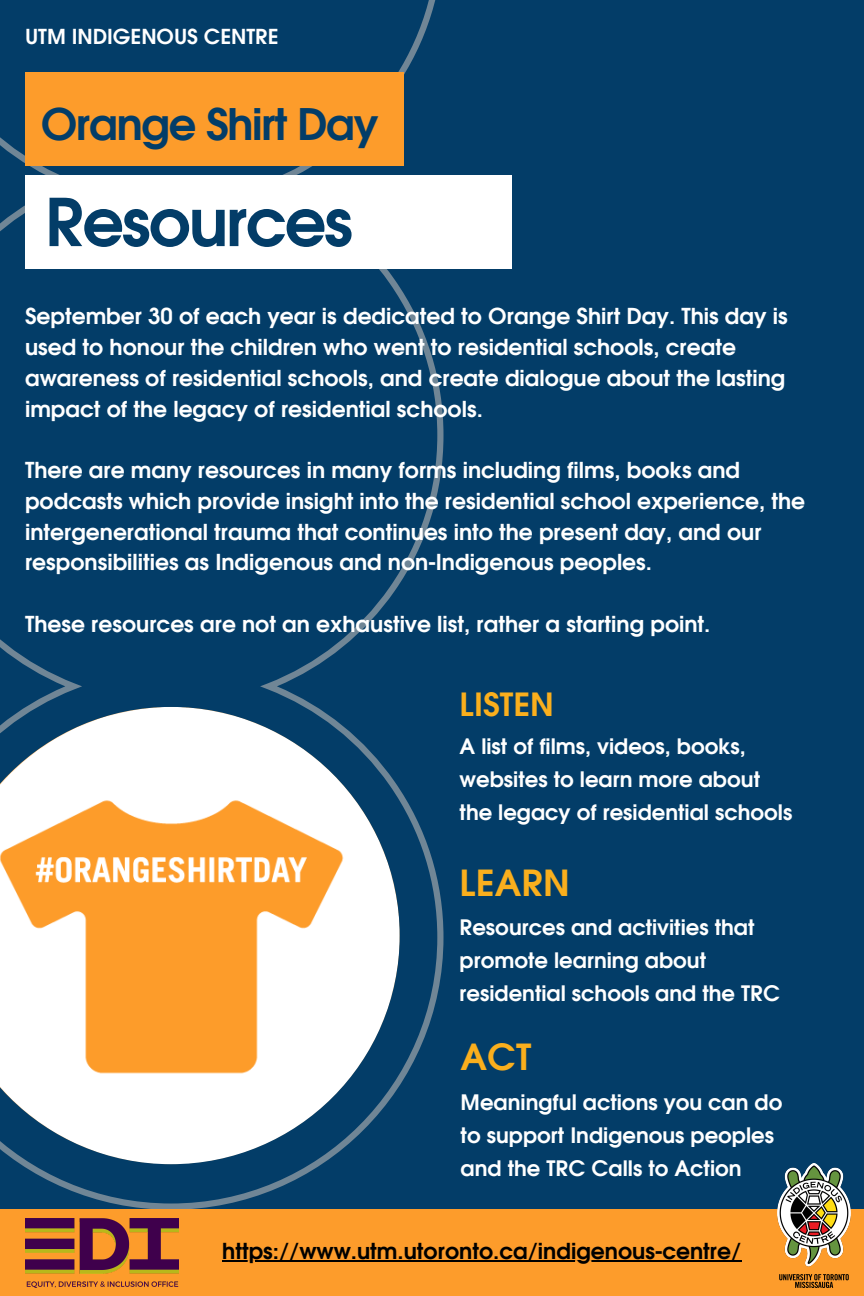
<style>
.page{position:relative;width:864px;height:1296px;background:#033d68}
.page>*{position:absolute;margin:0;border:0;box-sizing:border-box;transform-origin:0 0}
.t1{font:700 65.5px "Evolventa";letter-spacing:-.03em;color:#033d68}
.t2{font:700 43.5px "Evolventa";letter-spacing:-.03em;color:#033d68}
.t3{font:700 36px "Evolventa";color:#faaf1d}
.t4{font:700 32px "Evolventa";color:#faaf1d}
.t5{font:700 22px/30.8px "Evolventa";color:#fff}
.t6{font:700 22px "Evolventa";color:#000}
.t7{font:700 21.35px/33px "Evolventa";color:#fff}
.t8{font:700 20.65px "Evolventa";color:#fff}
</style>
<div class="page">
<svg style="left:0;top:0;width:444px;height:1210px"></svg>
<img style="left:0;top:707px;width:400px;height:457px">
<div style="left:25px;top:176px;width:486px;height:93px;background:#fff"></div>
<div style="left:25px;top:73px;width:379px;height:93px;background:#fd9c2b"></div>
<div style="left:0;top:1210px;width:864px;height:86px;background:#fd9c2b"></div>
<hr style="left:222px;top:1260px;width:519px;height:2px;background:#000">
<img style="left:25px;top:1218px;width:153px;height:70px">
<img style="left:778px;top:1164px;width:73px;height:124px">
<p class="t8" style="left:25px;top:27px;width:255px">UTM INDIGENOUS CENTRE</p>
<p class="t2" style="left:41px;top:105px;width:339px">Orange Shirt Day</p>
<p class="t1" style="left:45px;top:194px;width:310px">Resources</p>
<p class="t5" style="left:25px;top:302px;width:764px">September 30 of each year is dedicated to Orange Shirt Day. This day is used to honour the children who went to residential schools, create awareness of residential schools, and create dialogue about the lasting impact of the legacy of residential schools.</p>
<p class="t5" style="left:25px;top:456px;width:782px">There are many resources in many forms including films, books and podcasts which provide insight into the residential school experience, the intergenerational trauma that continues into the present day, and our responsibilities as Indigenous and non-Indigenous peoples.</p>
<p class="t5" style="left:25px;top:610px;width:687px">These resources are not an exhaustive list, rather a starting point.</p>
<p class="t4" style="left:460px;top:691px;width:96px">LISTEN</p>
<p class="t7" style="left:460px;top:732px;width:334px">A list of films, videos, books, websites to learn more about the legacy of residential schools</p>
<p class="t3" style="left:460px;top:867px;width:112px">LEARN</p>
<p class="t7" style="left:460px;top:913px;width:322px">Resources and activities that promote learning about residential schools and the TRC</p>
<p class="t3" style="left:461px;top:1041px;width:72px">ACT</p>
<p class="t7" style="left:461px;top:1087px;width:323px">Meaningful actions you can do to support Indigenous peoples and the TRC Calls to Action</p>
<p class="t6" style="left:222px;top:1242px;width:521px">https://www.utm.utoronto.ca/indigenous-centre/</p>
</div>
